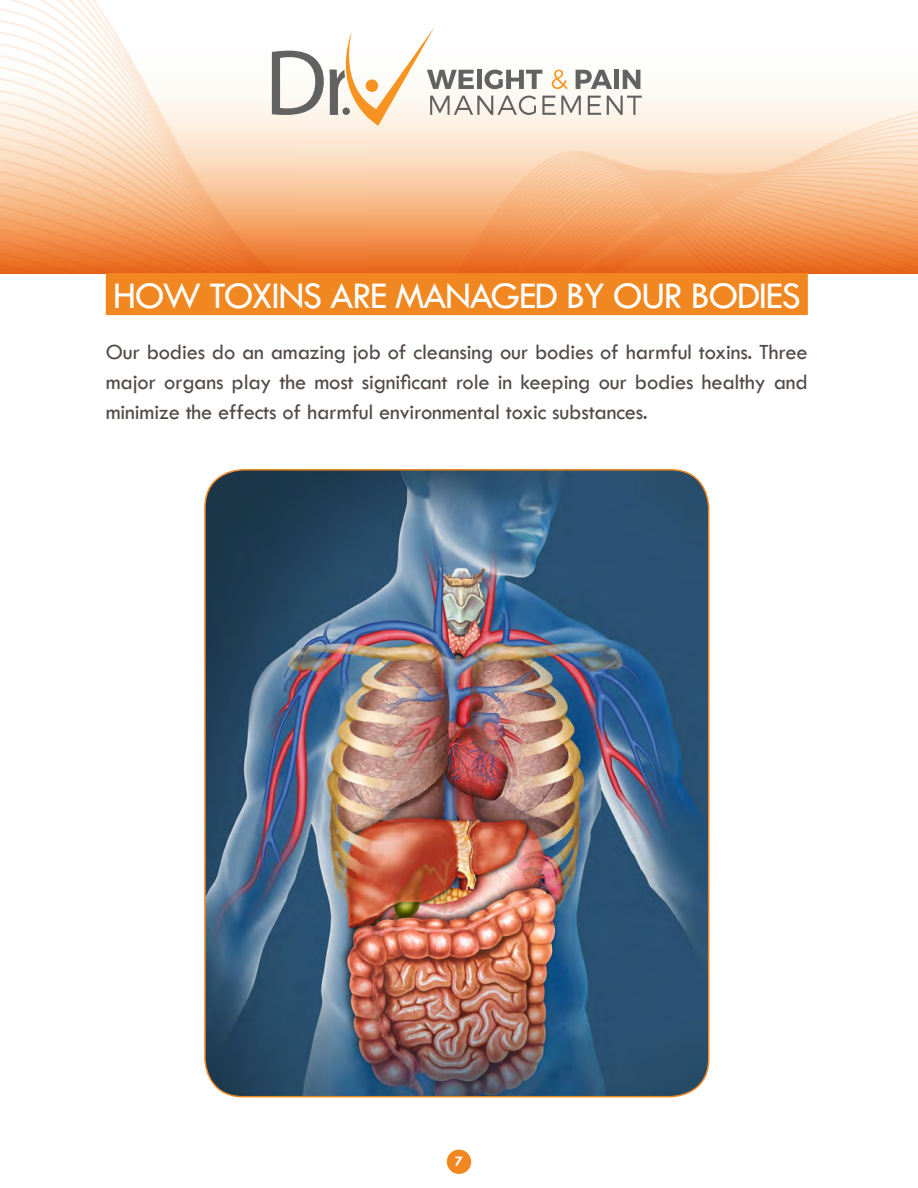
<style>
.page{position:relative;width:918px;height:1188px;background:#fff}
.page>*{position:absolute;margin:0;border:0;box-sizing:border-box;transform-origin:0 0}
.t1{font:39px "Tw Cen";letter-spacing:-.04em;color:#fff}
.Body{font:22.5px/30px "Tw Cen";letter-spacing:-.01em;color:#524a47;text-align:justify}
.t2{font:700 15px "Tw Cen";color:#fff}
</style>
<div class="page">
<svg style="left:0;top:1px;width:918px;height:273px"></svg>
<div style="left:447px;top:1150px;width:24px;height:24px;background:#f18720;border-radius:50%"></div>
<svg style="left:272px;top:27px;width:370px;height:99px"></svg>
<div style="left:106px;top:273px;width:702px;height:42px;background:#f18720"></div>
<img style="left:205px;top:470px;width:504px;height:627px">
<p class="t1" style="left:113px;top:273px;width:690px">HOW TOXINS ARE MANAGED BY OUR BODIES</p>
<p class="Body" style="left:106px;top:336px;width:704px">Our bodies do an amazing job of cleansing our bodies of harmful toxins. Three major organs play the most significant role in keeping our bodies healthy and minimize the effects of harmful environmental toxic substances.</p>
<p class="t2" style="left:455px;top:1153px;width:9px">7</p>
</div>
